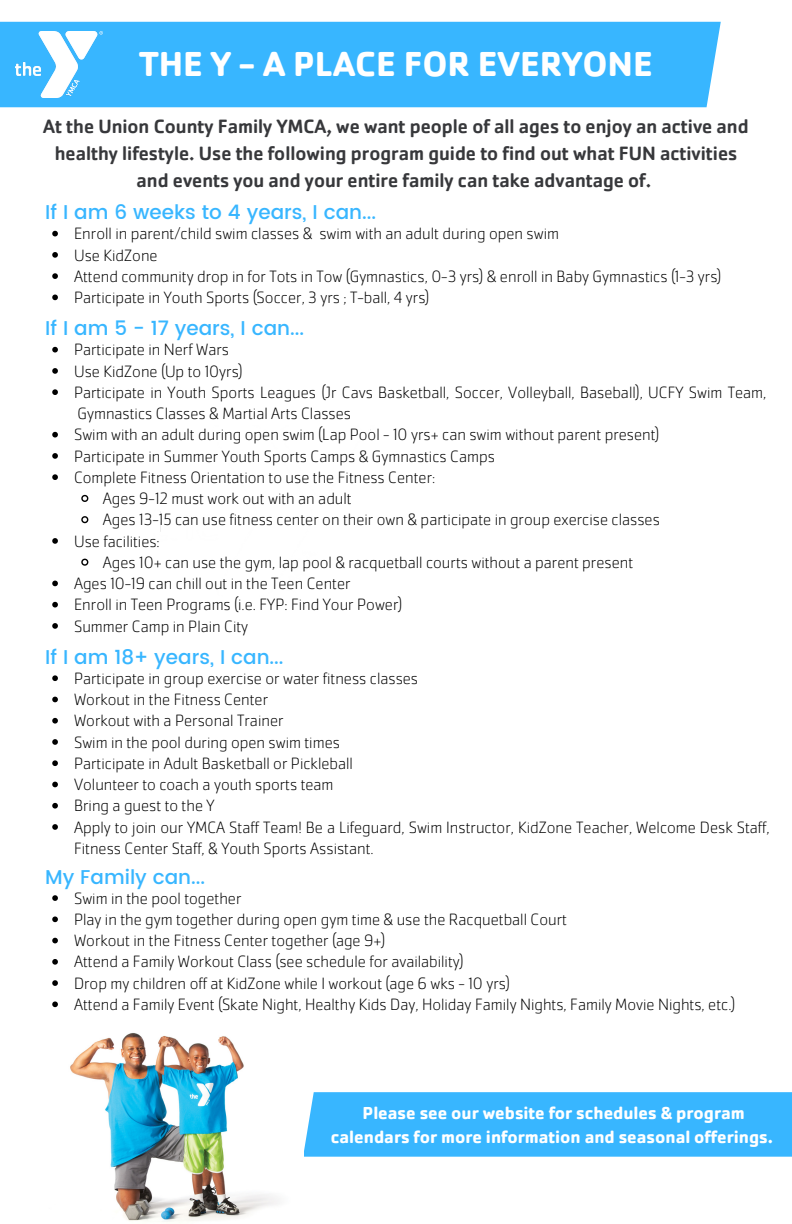
<style>
.page{position:relative;width:792px;height:1224px;background:#fff}
.page>*{position:absolute;margin:0;border:0;box-sizing:border-box;transform-origin:0 0}
.t1{font:700 36px "Cachet Pro";color:#fff}
.t2{font:500 20px/27px "Cachet Pro";color:#37383b;text-align:center}
.t3{font:500 20px "Poppins";color:#38b6ff}
.t4{font:700 18px/24px "Cachet Pro";color:#fff;text-align:center}
.t5{font:200 17px/21.2px "Cachet Pro";color:#000}
</style>
<div class="page">
<div style="left:304px;top:1092px;width:488px;height:65px;background:#38b6ff"></div>
<div style="left:0;top:22px;width:721px;height:85px;background:#38b6ff"></div>
<img style="left:70px;top:1033px;width:208px;height:189px">
<svg style="left:52px;top:231px;width:6px;height:5px"></svg>
<svg style="left:52px;top:252px;width:6px;height:6px"></svg>
<svg style="left:52px;top:273px;width:6px;height:6px"></svg>
<svg style="left:52px;top:295px;width:6px;height:5px"></svg>
<svg style="left:52px;top:347px;width:6px;height:6px"></svg>
<svg style="left:52px;top:368px;width:6px;height:6px"></svg>
<svg style="left:52px;top:389px;width:6px;height:6px"></svg>
<svg style="left:52px;top:432px;width:6px;height:6px"></svg>
<svg style="left:52px;top:453px;width:6px;height:6px"></svg>
<svg style="left:52px;top:474px;width:6px;height:6px"></svg>
<svg style="left:81px;top:494px;width:8px;height:8px"></svg>
<svg style="left:81px;top:516px;width:8px;height:8px"></svg>
<svg style="left:52px;top:538px;width:6px;height:6px"></svg>
<svg style="left:81px;top:558px;width:8px;height:8px"></svg>
<svg style="left:52px;top:581px;width:6px;height:5px"></svg>
<svg style="left:52px;top:602px;width:6px;height:6px"></svg>
<svg style="left:52px;top:623px;width:6px;height:6px"></svg>
<img style="left:16px;top:31px;width:87px;height:66px">
<svg style="left:52px;top:675px;width:6px;height:6px"></svg>
<svg style="left:52px;top:697px;width:6px;height:5px"></svg>
<svg style="left:52px;top:718px;width:6px;height:6px"></svg>
<svg style="left:52px;top:739px;width:6px;height:6px"></svg>
<svg style="left:52px;top:760px;width:6px;height:6px"></svg>
<svg style="left:52px;top:782px;width:6px;height:5px"></svg>
<svg style="left:52px;top:803px;width:6px;height:6px"></svg>
<svg style="left:52px;top:824px;width:6px;height:6px"></svg>
<svg style="left:52px;top:895px;width:6px;height:6px"></svg>
<svg style="left:52px;top:916px;width:6px;height:6px"></svg>
<svg style="left:52px;top:938px;width:6px;height:5px"></svg>
<svg style="left:52px;top:959px;width:6px;height:6px"></svg>
<svg style="left:52px;top:980px;width:6px;height:6px"></svg>
<svg style="left:52px;top:1001px;width:6px;height:6px"></svg>
<p class="t1" style="left:139px;top:41px;width:515px">THE Y - A PLACE FOR EVERYONE</p>
<p class="t2" style="left:43px;top:112px;width:707px">At the Union County Family YMCA, we want people of all ages to enjoy an active and healthy lifestyle. Use the following program guide to find out what FUN activities and events you and your entire family can take advantage of.</p>
<p class="t3" style="left:45px;top:200px;width:333px">If I am 6 weeks to 4 years, I can...</p>
<p class="t5" style="left:74px;top:223px;width:487px">Enroll in parent/child swim classes &amp; swim with an adult during open swim</p>
<p class="t5" style="left:74px;top:244px;width:85px">Use KidZone</p>
<p class="t5" style="left:74px;top:265px;width:649px">Attend community drop in for Tots in Tow (Gymnastics, 0-3 yrs) &amp; enroll in Baby Gymnastics (1-3 yrs)</p>
<p class="t5" style="left:74px;top:287px;width:357px">Participate in Youth Sports (Soccer, 3 yrs ; T-ball, 4 yrs)</p>
<p class="t3" style="left:45px;top:317px;width:261px">If I am 5 - 17 years, I can...</p>
<p class="t5" style="left:74px;top:339px;width:157px">Participate in Nerf Wars</p>
<p class="t5" style="left:74px;top:360px;width:170px">Use KidZone (Up to 10yrs)</p>
<p class="t5" style="left:74px;top:381px;width:694px">Participate in Youth Sports Leagues (Jr Cavs Basketball, Soccer, Volleyball, Baseball), UCFY Swim Team,<br>Gymnastics Classes &amp; Martial Arts Classes</p>
<p class="t5" style="left:74px;top:424px;width:587px">Swim with an adult during open swim (Lap Pool - 10 yrs+ can swim without parent present)</p>
<p class="t5" style="left:74px;top:445px;width:422px">Participate in Summer Youth Sports Camps &amp; Gymnastics Camps</p>
<p class="t5" style="left:74px;top:466px;width:363px">Complete Fitness Orientation to use the Fitness Center:</p>
<p class="t5" style="left:103px;top:488px;width:250px">Ages 9-12 must work out with an adult</p>
<p class="t5" style="left:103px;top:509px;width:558px">Ages 13-15 can use fitness center on their own &amp; participate in group exercise classes</p>
<p class="t5" style="left:74px;top:530px;width:87px">Use facilities:</p>
<p class="t5" style="left:103px;top:551px;width:532px">Ages 10+ can use the gym, lap pool &amp; racquetball courts without a parent present</p>
<p class="t5" style="left:74px;top:573px;width:278px">Ages 10-19 can chill out in the Teen Center</p>
<p class="t5" style="left:74px;top:594px;width:330px">Enroll in Teen Programs (i.e. FYP: Find Your Power)</p>
<p class="t5" style="left:74px;top:615px;width:176px">Summer Camp in Plain City</p>
<p class="t3" style="left:45px;top:645px;width:240px">If I am 18+ years, I can...</p>
<p class="t5" style="left:74px;top:668px;width:346px">Participate in group exercise or water fitness classes</p>
<p class="t5" style="left:74px;top:689px;width:196px">Workout in the Fitness Center</p>
<p class="t5" style="left:74px;top:710px;width:211px">Workout with a Personal Trainer</p>
<p class="t5" style="left:74px;top:731px;width:267px">Swim in the pool during open swim times</p>
<p class="t5" style="left:74px;top:753px;width:280px">Participate in Adult Basketball or Pickleball</p>
<p class="t5" style="left:74px;top:774px;width:261px">Volunteer to coach a youth sports team</p>
<p class="t5" style="left:74px;top:795px;width:142px">Bring a guest to the Y</p>
<p class="t5" style="left:74px;top:816px;width:697px">Apply to join our YMCA Staff Team! Be a Lifeguard, Swim Instructor, KidZone Teacher, Welcome Desk Staff,<br>Fitness Center Staff, &amp; Youth Sports Assistant.</p>
<p class="t3" style="left:45px;top:865px;width:162px">My Family can...</p>
<p class="t5" style="left:74px;top:887px;width:169px">Swim in the pool together</p>
<p class="t5" style="left:74px;top:909px;width:494px">Play in the gym together during open gym time &amp; use the Racquetball Court</p>
<p class="t5" style="left:74px;top:930px;width:313px">Workout in the Fitness Center together (age 9+)</p>
<p class="t5" style="left:74px;top:951px;width:391px">Attend a Family Workout Class (see schedule for availability)</p>
<p class="t5" style="left:74px;top:972px;width:437px">Drop my children off at KidZone while I workout (age 6 wks - 10 yrs)</p>
<p class="t5" style="left:74px;top:994px;width:663px">Attend a Family Event (Skate Night, Healthy Kids Day, Holiday Family Nights, Family Movie Nights, etc.)</p>
<p class="t4" style="left:331px;top:1101px;width:443px">Please see our website for schedules &amp; program calendars for more information and seasonal offerings.</p>
</div>
